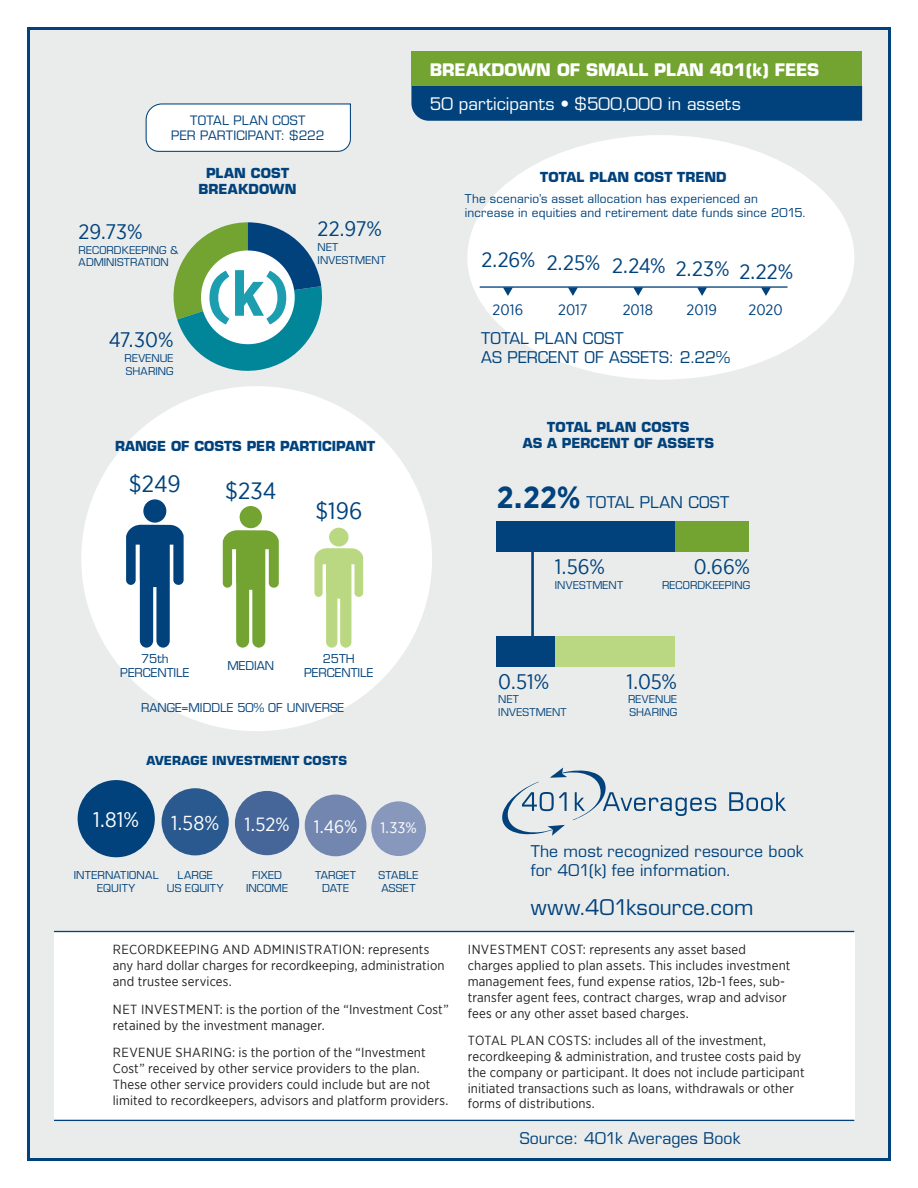
<style>
.page{position:relative;width:918px;height:1188px;background:#fff}
.page>*{position:absolute;margin:0;border:0;box-sizing:border-box;transform-origin:0 0}
.t1{font:700 30.75px "Gotham Narrow";color:#01427c}
.t2{font:23.55px "Gotham Narrow";color:#01427c}
.t3{font:21.3px "Gotham Narrow";color:#fff}
.Infographic_Large_Nu{font:21px "Gotham Narrow";color:#01427c}
.t4{font:21px "Eurostile";letter-spacing:.005em;color:#01427c}
.t5{font:20.1px "Gotham Narrow";color:#fff}
.t6{font:19.05px "Gotham Narrow";color:#fff}
.t7{font:18px "Gotham Narrow";color:#fff}
.t8{font:16.8px "Eurostile";letter-spacing:.005em;color:#fff}
.t9{font:700 16.8px "Eurostile";color:#fff}
.t10{font:15.75px/18.9px "Eurostile";letter-spacing:.01em;color:#01427c}
.t11{font:15.3px "Gotham Narrow";color:#fff}
.t12{font:15.15px "Gotham Narrow";letter-spacing:.005em;color:#01427c}
.t13{font:700 13.5px/16.2px "Eurostile";letter-spacing:.005em;color:#01427c;text-align:center}
.t14{font:13.2px/15.8px "Gotham Narrow";letter-spacing:.01em;color:#231f20}
.t15{font:12.6px/15.1px "Eurostile";letter-spacing:.015em;color:#01427c;text-align:center}
.t16{font:700 12.15px "Eurostile";letter-spacing:.015em;color:#01427c}
.t17{font:11.85px/14.2px "Eurostile";letter-spacing:.015em;color:#01427c;text-align:center}
.t18{font:10.65px/12.8px "Eurostile";letter-spacing:.02em;color:#01427c;text-align:center}
.Infographic_descript{font:10.5px/12.6px "Eurostile";letter-spacing:.015em;color:#01427c}
</style>
<div class="page">
<div style="left:27px;top:27px;width:864px;height:1134px;background:#eaeceb;border:3px solid #01427c"></div>
<div style="left:81px;top:386px;width:351px;height:345px;background:#fff;border-radius:50%"></div>
<div style="left:467px;top:135px;width:387px;height:245px;background:#fff;border-radius:50%"></div>
<div style="left:54px;top:932px;width:800px;height:188px;background:#fff"></div>
<hr style="left:54px;top:931px;width:800px;height:1px;background:#01427c">
<hr style="left:54px;top:1120px;width:800px;height:1px;background:#01427c">
<svg style="left:502px;top:768px;width:284px;height:68px"></svg>
<hr style="left:480px;top:286px;width:308px;height:2px;background:#01427c">
<svg style="left:503px;top:287px;width:10px;height:9px"></svg>
<svg style="left:568px;top:287px;width:10px;height:9px"></svg>
<svg style="left:633px;top:287px;width:10px;height:9px"></svg>
<svg style="left:697px;top:287px;width:10px;height:9px"></svg>
<svg style="left:761px;top:287px;width:10px;height:9px"></svg>
<hr style="left:531px;top:544px;width:3px;height:102px;background:#01427c">
<div style="left:554px;top:636px;width:120px;height:30px;background:#b9d881"></div>
<div style="left:496px;top:636px;width:59px;height:30px;background:#01427c"></div>
<div style="left:674px;top:522px;width:75px;height:30px;background:#73a432"></div>
<div style="left:496px;top:522px;width:178px;height:30px;background:#01427c"></div>
<div style="left:78px;top:780px;width:77px;height:77px;background:#01427c;border-radius:50%"></div>
<div style="left:162px;top:788px;width:67px;height:67px;background:#29598e;border-radius:50%"></div>
<div style="left:235px;top:791px;width:64px;height:64px;background:#466699;border-radius:50%"></div>
<div style="left:305px;top:795px;width:61px;height:61px;background:#7286af;border-radius:50%"></div>
<div style="left:371px;top:801px;width:55px;height:55px;background:#8898bd;border-radius:50%"></div>
<svg style="left:126px;top:525px;width:58px;height:123px"></svg>
<div style="left:143px;top:499px;width:23px;height:24px;background:#01427c;border-radius:50%"></div>
<svg style="left:223px;top:530px;width:56px;height:118px"></svg>
<div style="left:240px;top:506px;width:22px;height:22px;background:#73a432;border-radius:50%"></div>
<svg style="left:314px;top:548px;width:49px;height:100px"></svg>
<div style="left:329px;top:528px;width:20px;height:19px;background:#b9d881;border-radius:50%"></div>
<svg style="left:145px;top:103px;width:206px;height:49px;background:#f2f5f8"></svg>
<div style="left:411px;top:86px;width:451px;height:35px;background:#01427c"></div>
<div style="left:411px;top:51px;width:451px;height:35px;background:#73a432"></div>
<svg style="left:174px;top:222px;width:148px;height:149px"></svg>
<p class="t9" style="left:430px;top:59px;width:391px">BREAKDOWN OF SMALL PLAN 401(k) FEES</p>
<p class="t15" style="left:171px;top:113px;width:155px">TOTAL PLAN COST<br>PER PARTICIPANT: $222</p>
<p class="Infographic_Large_Nu" style="left:79px;top:219px;width:65px">29.73%</p>
<p class="Infographic_descript" style="left:79px;top:244px;width:101px">RECORDKEEPING &amp;<br>ADMINISTRATION</p>
<p class="t13" style="left:199px;top:165px;width:99px">PLAN COST<br>BREAKDOWN</p>
<p class="Infographic_Large_Nu" style="left:318px;top:216px;width:66px">22.97%</p>
<p class="Infographic_descript" style="left:318px;top:241px;width:22px">NET</p>
<p class="Infographic_descript" style="left:318px;top:254px;width:70px">INVESTMENT</p>
<p class="Infographic_Large_Nu" style="left:109px;top:327px;width:66px">47.30%</p>
<p class="Infographic_descript" style="left:124px;top:352px;width:51px">REVENUE</p>
<p class="Infographic_descript" style="left:126px;top:365px;width:49px">SHARING</p>
<p class="t13" style="left:115px;top:438px;width:261px">RANGE OF COSTS PER PARTICIPANT</p>
<p class="t2" style="left:129px;top:469px;width:54px">$249</p>
<p class="t2" style="left:225px;top:476px;width:53px">$234</p>
<p class="t2" style="left:315px;top:496px;width:48px">$196</p>
<p class="t8" style="left:430px;top:93px;width:312px">50 participants • $500,000 in assets</p>
<p class="t13" style="left:540px;top:169px;width:188px">TOTAL PLAN COST TREND</p>
<p class="t17" style="left:465px;top:191px;width:343px;text-align:left">The scenario’s asset allocation has experienced an increase in equities and retirement date funds since 2015.</p>
<p class="Infographic_Large_Nu" style="left:547px;top:250px;width:55px">2.25%</p>
<p class="Infographic_Large_Nu" style="left:612px;top:253px;width:55px">2.24%</p>
<p class="Infographic_Large_Nu" style="left:676px;top:256px;width:55px">2.23%</p>
<p class="Infographic_Large_Nu" style="left:740px;top:259px;width:55px">2.22%</p>
<p class="Infographic_Large_Nu" style="left:481px;top:247px;width:55px">2.26%</p>
<p class="t12" style="left:493px;top:300px;width:32px">2016</p>
<p class="t12" style="left:558px;top:300px;width:31px">2017</p>
<p class="t12" style="left:623px;top:300px;width:32px">2018</p>
<p class="t12" style="left:686px;top:300px;width:32px">2019</p>
<p class="t12" style="left:749px;top:300px;width:36px">2020</p>
<p class="t10" style="left:481px;top:329px;width:250px">TOTAL PLAN COST<br>AS PERCENT OF ASSETS: 2.22%</p>
<p class="t13" style="left:547px;top:419px;width:144px">TOTAL PLAN COSTS</p>
<p class="t13" style="left:523px;top:435px;width:193px">AS A PERCENT OF ASSETS</p>
<p class="t1" style="left:497px;top:477px;width:85px">2.22%</p>
<p class="t10" style="left:587px;top:493px;width:144px">TOTAL PLAN COST</p>
<p class="Infographic_Large_Nu" style="left:555px;top:554px;width:52px">1.56%</p>
<p class="Infographic_descript" style="left:555px;top:579px;width:70px">INVESTMENT</p>
<p class="Infographic_Large_Nu" style="left:694px;top:554px;width:58px">0.66%</p>
<p class="Infographic_descript" style="left:662px;top:579px;width:89px">RECORDKEEPING</p>
<p class="t17" style="left:304px;top:651px;width:71px">25TH<br>PERCENTILE</p>
<p class="t17" style="left:141px;top:700px;width:205px">RANGE=MIDDLE 50% OF UNIVERSE</p>
<p class="t17" style="left:120px;top:651px;width:71px">75th<br>PERCENTILE</p>
<p class="t17" style="left:227px;top:659px;width:48px">MEDIAN</p>
<p class="t16" style="left:147px;top:753px;width:202px">AVERAGE INVESTMENT COSTS</p>
<p class="t3" style="left:93px;top:806px;width:47px">1.81%</p>
<p class="t5" style="left:171px;top:810px;width:50px">1.58%</p>
<p class="t18" style="left:74px;top:869px;width:86px">INTERNATIONAL<br>EQUITY</p>
<p class="t18" style="left:167px;top:869px;width:58px">LARGE<br>US EQUITY</p>
<p class="t6" style="left:245px;top:812px;width:46px">1.52%</p>
<p class="t18" style="left:246px;top:869px;width:43px">FIXED<br>INCOME</p>
<p class="t7" style="left:314px;top:815px;width:45px">1.46%</p>
<p class="t18" style="left:315px;top:869px;width:43px">TARGET<br>DATE</p>
<p class="t11" style="left:380px;top:818px;width:38px">1.33%</p>
<p class="t18" style="left:379px;top:869px;width:41px;text-align:left">STABLE<br>ASSET</p>
<p class="Infographic_Large_Nu" style="left:498px;top:668px;width:53px">0.51%</p>
<p class="Infographic_descript" style="left:498px;top:693px;width:70px">NET<br>INVESTMENT</p>
<p class="Infographic_Large_Nu" style="left:627px;top:668px;width:52px">1.05%</p>
<p class="Infographic_descript" style="left:628px;top:693px;width:51px">REVENUE<br>SHARING</p>
<p class="t10" style="left:531px;top:842px;width:274px">The most recognized resource book for 401(k) fee information.</p>
<h3 class="t4" style="left:531px;top:895px;width:224px">www.401ksource.com</h3>
<p class="t14" style="left:113px;top:942px;width:333px">RECORDKEEPING AND ADMINISTRATION: represents any hard dollar charges for recordkeeping, administration and trustee services.</p>
<p class="t14" style="left:113px;top:1001px;width:337px">NET INVESTMENT: is the portion of the “Investment Cost” retained by the investment manager.</p>
<p class="t14" style="left:113px;top:1044px;width:337px">REVENUE SHARING: is the portion of the “Investment Cost” received by other service providers to the plan.<br>These other service providers could include but are not limited to recordkeepers, advisors and platform providers.</p>
<p class="t14" style="left:468px;top:942px;width:324px">INVESTMENT COST: represents any asset based charges applied to plan assets. This includes investment management fees, fund expense ratios, 12b-1 fees, sub&shy;transfer agent fees, contract charges, wrap and advisor fees or any other asset based charges.</p>
<p class="t14" style="left:468px;top:1033px;width:338px">TOTAL PLAN COSTS: includes all of the investment, recordkeeping &amp; administration, and trustee costs paid by the company or participant. It does not include participant initiated transactions such as loans, withdrawals or other forms of distributions.</p>
<p class="t10" style="left:520px;top:1129px;width:222px">Source: 401k Averages Book</p>
</div>
